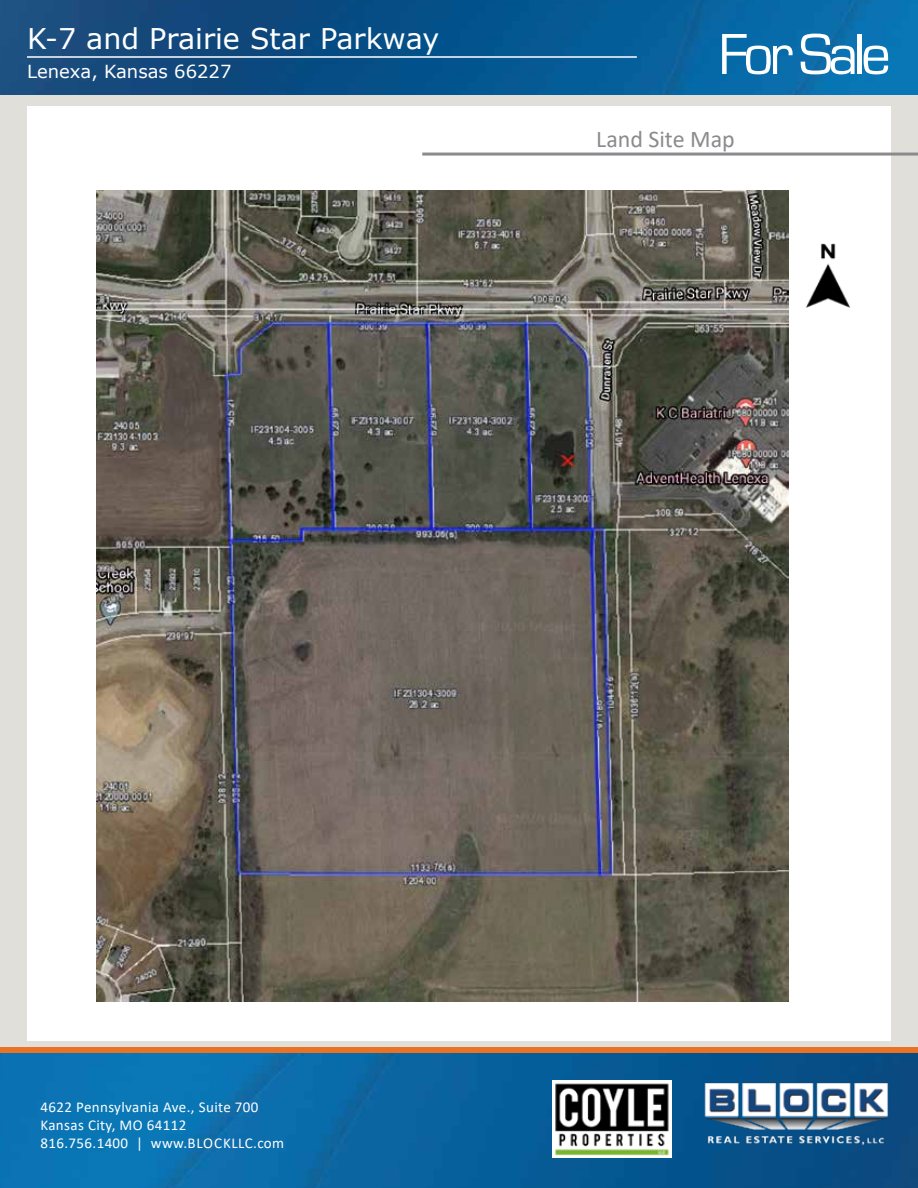
<style>
.page{position:relative;width:918px;height:1188px;background:#fff}
.page>*{position:absolute;margin:0;border:0;box-sizing:border-box;transform-origin:0 0}
.t1{font:60px "Eurostile";letter-spacing:-.075em;color:#fff}
.t2{font:28.5px "Verdana";color:#fff}
.t3{font:24px "Calibri";color:#8b8b8e}
.t4{font:18px "Verdana";color:#fff}
.t5{font:15px/18px "Calibri";letter-spacing:.025em;color:#fff}
</style>
<div class="page">
<div style="left:0;top:93px;width:918px;height:978px;background:#e1dfd9"></div>
<img style="left:0;top:1053px;width:918px;height:135px">
<img style="left:701px;top:1073px;width:190px;height:75px">
<div style="left:0;top:1047px;width:918px;height:6px;background:#ea7224"></div>
<img style="left:0;top:0;width:918px;height:94px">
<hr style="left:27px;top:56px;width:610px;height:2px;background:#fff">
<div style="left:27px;top:107px;width:864px;height:934px;background:#fff"></div>
<hr style="left:422px;top:153px;width:496px;height:3px;background:#8b8b8e">
<img style="left:96px;top:191px;width:693px;height:810px">
<img style="left:553px;top:1080px;width:119px;height:78px">
<img style="left:806px;top:243px;width:44px;height:64px">
<h2 class="t2" style="left:27px;top:19px;width:414px">K-7 and Prairie Star Parkway</h2>
<p class="t4" style="left:27px;top:59px;width:206px">Lenexa, Kansas 66227</p>
<h1 class="t1" style="left:718px;top:22px;width:174px">For Sale</h1>
<h3 class="t3" style="left:596px;top:122px;width:140px">Land Site Map</h3>
<p class="t5" style="left:40px;top:1097px;width:245px">4622 Pennsylvania Ave., Suite 700<br>Kansas City, MO 64112<br>816.756.1400 | www.BLOCKLLC.com</p>
</div>
